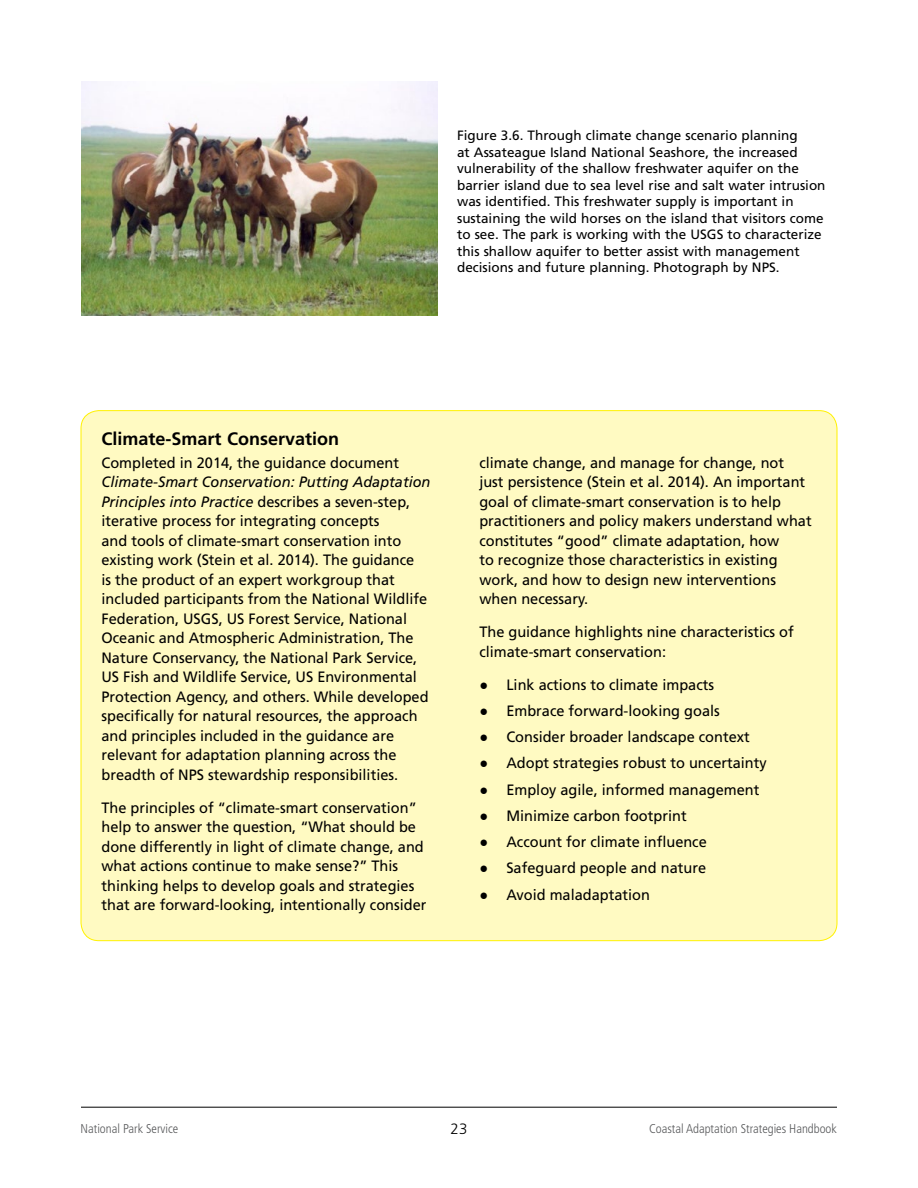
<style>
.page{position:relative;width:918px;height:1188px;background:#fff}
.page>*{position:absolute;margin:0;border:0;box-sizing:border-box;transform-origin:0 0}
.Heading_for_Yellow_B{font:700 18px "Frutiger LT Std";color:#000}
.t1{font:15px/19.5px "Frutiger LT Std";color:#000}
.t2{font:300 15px "Frutiger LT Std";color:#000}
.t3{font:13.5px/16.5px "Frutiger LT Std";color:#000}
.t4{font:300 condensed 12.75px "Frutiger LT Std";color:#58595b}
.s1{font-style:italic}
.s2{font-family:"Arial"}
</style>
<div class="page">
<hr style="left:81px;top:1107px;width:756px;height:1px;background:#000">
<div style="left:81px;top:411px;width:756px;height:530px;background:#fffac2;border-radius:18px"></div>
<img style="left:81px;top:81px;width:357px;height:234px">
<p class="t3" style="left:457px;top:128px;width:370px">Figure 3.6. Through climate change scenario planning<br>at Assateague Island National Seashore, the increased vulnerability of the shallow freshwater aquifer on the barrier island due to sea level rise and salt water intrusion was identified. This freshwater supply is important in sustaining the wild horses on the island that visitors come to see. The park is working with the USGS to characterize this shallow aquifer to better assist with management decisions and future planning. Photograph by NPS.</p>
<h2 class="Heading_for_Yellow_B" style="left:101px;top:428px;width:239px">Climate-Smart Conservation</h2>
<p class="t1" style="left:101px;top:453px;width:331px">Completed in 2014, the guidance document <span class="s1">Climate-Smart Conservation: Putting Adaptation Principles into Practice</span> describes a seven-step, iterative process for integrating concepts<br>and tools of climate-smart conservation into existing work (Stein et al. 2014). The guidance<br>is the product of an expert workgroup that included participants from the National Wildlife Federation, USGS, US Forest Service, National Oceanic and Atmospheric Administration, The Nature Conservancy, the National Park Service, US Fish and Wildlife Service, US Environmental Protection Agency, and others. While developed specifically for natural resources, the approach and principles included in the guidance are relevant for adaptation planning across the breadth of NPS stewardship responsibilities.</p>
<p class="t1" style="left:101px;top:798px;width:327px">The principles of “climate-smart conservation” help to answer the question, “What should be done differently in light of climate change, and what actions continue to make sense?” This thinking helps to develop goals and strategies that are forward-looking, intentionally consider</p>
<p class="t1" style="left:479px;top:453px;width:334px">climate change, and manage for change, not just persistence (Stein et al. 2014). An important goal of climate-smart conservation is to help practitioners and policy makers understand what constitutes “good” climate adaptation, how<br>to recognize those characteristics in existing work, and how to design new interventions when necessary.</p>
<p class="t1" style="left:479px;top:622px;width:316px">The guidance highlights nine characteristics of climate-smart conservation:</p>
<p class="t1" style="left:479px;top:675px;width:236px"><span class="s2">●</span> Link actions to climate impacts</p>
<p class="t1" style="left:479px;top:701px;width:242px"><span class="s2">●</span> Embrace forward-looking goals</p>
<p class="t1" style="left:479px;top:727px;width:272px"><span class="s2">●</span> Consider broader landscape context</p>
<p class="t1" style="left:479px;top:753px;width:289px"><span class="s2">●</span> Adopt strategies robust to uncertainty</p>
<p class="t1" style="left:479px;top:780px;width:282px"><span class="s2">●</span> Employ agile, informed management</p>
<p class="t1" style="left:479px;top:806px;width:209px"><span class="s2">●</span> Minimize carbon footprint</p>
<p class="t1" style="left:479px;top:832px;width:229px"><span class="s2">●</span> Account for climate influence</p>
<p class="t1" style="left:479px;top:858px;width:228px"><span class="s2">●</span> Safeguard people and nature</p>
<p class="t1" style="left:479px;top:885px;width:172px"><span class="s2">●</span> Avoid maladaptation</p>
<p class="t4" style="left:81px;top:1121px;width:99px">National Park Service</p>
<p class="t2" style="left:451px;top:1121px;width:18px">23</p>
<p class="t4" style="left:649px;top:1121px;width:189px">Coastal Adaptation Strategies Handbook</p>
</div>
